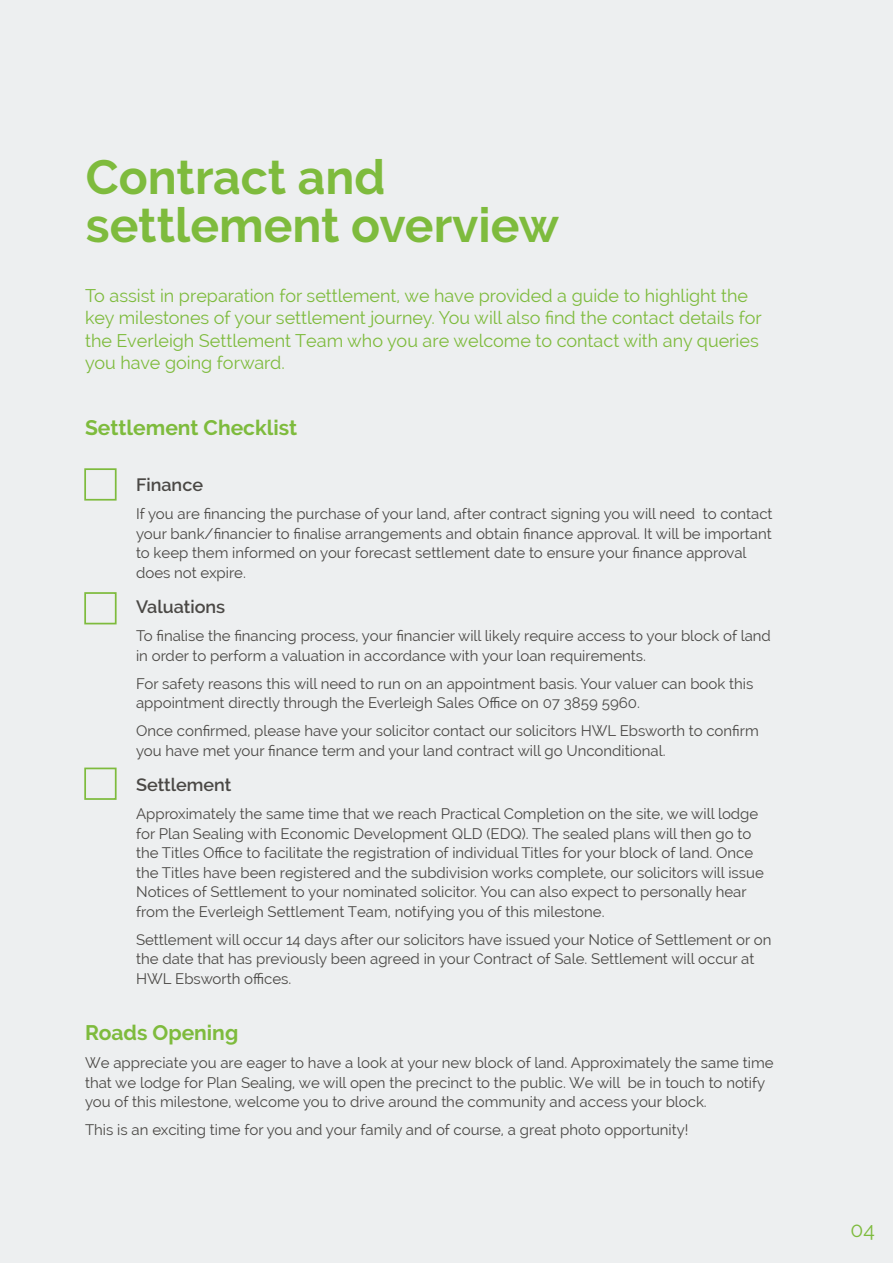
<style>
.page{position:relative;width:893px;height:1263px;background:#edeff0}
.page>*{position:absolute;margin:0;border:0;box-sizing:border-box;transform-origin:0 0}
.t1{font:700 48px "Raleway";color:#7ebb3d}
.t2{font:700 21px "Raleway";color:#7ebb3d}
.t3{font:21px "Raleway";color:#7ebb3d}
.t4{font:18px/22.5px "Raleway";color:#7ebb3d}
.t5{font:600 18px "Raleway";color:#4a4845}
.t6{font:15px/19.5px "Raleway";color:#4a4845}
</style>
<div class="page">
<div style="left:84px;top:468px;width:33px;height:33px;border:2px solid #7ebb3d"></div>
<div style="left:84px;top:592px;width:33px;height:32px;border:2px solid #7ebb3d"></div>
<div style="left:84px;top:767px;width:33px;height:33px;border:2px solid #7ebb3d"></div>
<p class="t1" style="left:86px;top:150px;width:301px">Contract and</p>
<p class="t1" style="left:86px;top:198px;width:475px">settlement overview</p>
<p class="t4" style="left:85px;top:284px;width:678px">To assist in preparation for settlement, we have provided a guide to highlight the key milestones of your settlement journey. You will also find the contact details for the Everleigh Settlement Team who you are welcome to contact with any queries you have going forward.</p>
<p class="t2" style="left:85px;top:416px;width:214px">Settlement Checklist</p>
<p class="t5" style="left:136px;top:475px;width:69px">Finance</p>
<p class="t6" style="left:136px;top:504px;width:638px">If you are financing the purchase of your land, after contract signing you will need to contact your bank/financier to finalise arrangements and obtain finance approval. It will be important to keep them informed on your forecast settlement date to ensure your finance approval does not expire.</p>
<p class="t5" style="left:136px;top:597px;width:91px">Valuations</p>
<p class="t6" style="left:136px;top:626px;width:636px">To finalise the financing process, your financier will likely require access to your block of land in order to perform a valuation in accordance with your loan requirements.</p>
<p class="t6" style="left:136px;top:674px;width:619px">For safety reasons this will need to run on an appointment basis. Your valuer can book this appointment directly through the Everleigh Sales Office on 07 3859 5960.</p>
<p class="t6" style="left:136px;top:721px;width:624px">Once confirmed, please have your solicitor contact our solicitors HWL Ebsworth to confirm you have met your finance term and your land contract will go Unconditional.</p>
<p class="t5" style="left:136px;top:775px;width:97px">Settlement</p>
<p class="t6" style="left:136px;top:804px;width:629px">Approximately the same time that we reach Practical Completion on the site, we will lodge for Plan Sealing with Economic Development QLD (EDQ). The sealed plans will then go to the Titles Office to facilitate the registration of individual Titles for your block of land. Once the Titles have been registered and the subdivision works complete, our solicitors will issue Notices of Settlement to your nominated solicitor. You can also expect to personally hear from the Everleigh Settlement Team, notifying you of this milestone.</p>
<p class="t6" style="left:136px;top:930px;width:637px">Settlement will occur 14 days after our solicitors have issued your Notice of Settlement or on the date that has previously been agreed in your Contract of Sale. Settlement will occur at<br>HWL Ebsworth offices.</p>
<p class="t2" style="left:85px;top:1020px;width:155px">Roads Opening</p>
<p class="t6" style="left:85px;top:1053px;width:690px">We appreciate you are eager to have a look at your new block of land. Approximately the same time that we lodge for Plan Sealing, we will open the precinct to the public. We will be in touch to notify you of this milestone, welcome you to drive around the community and access your block.</p>
<p class="t6" style="left:85px;top:1120px;width:605px">This is an exciting time for you and your family and of course, a great photo opportunity!</p>
<p class="t3" style="left:850px;top:1217px;width:26px">04</p>
</div>
